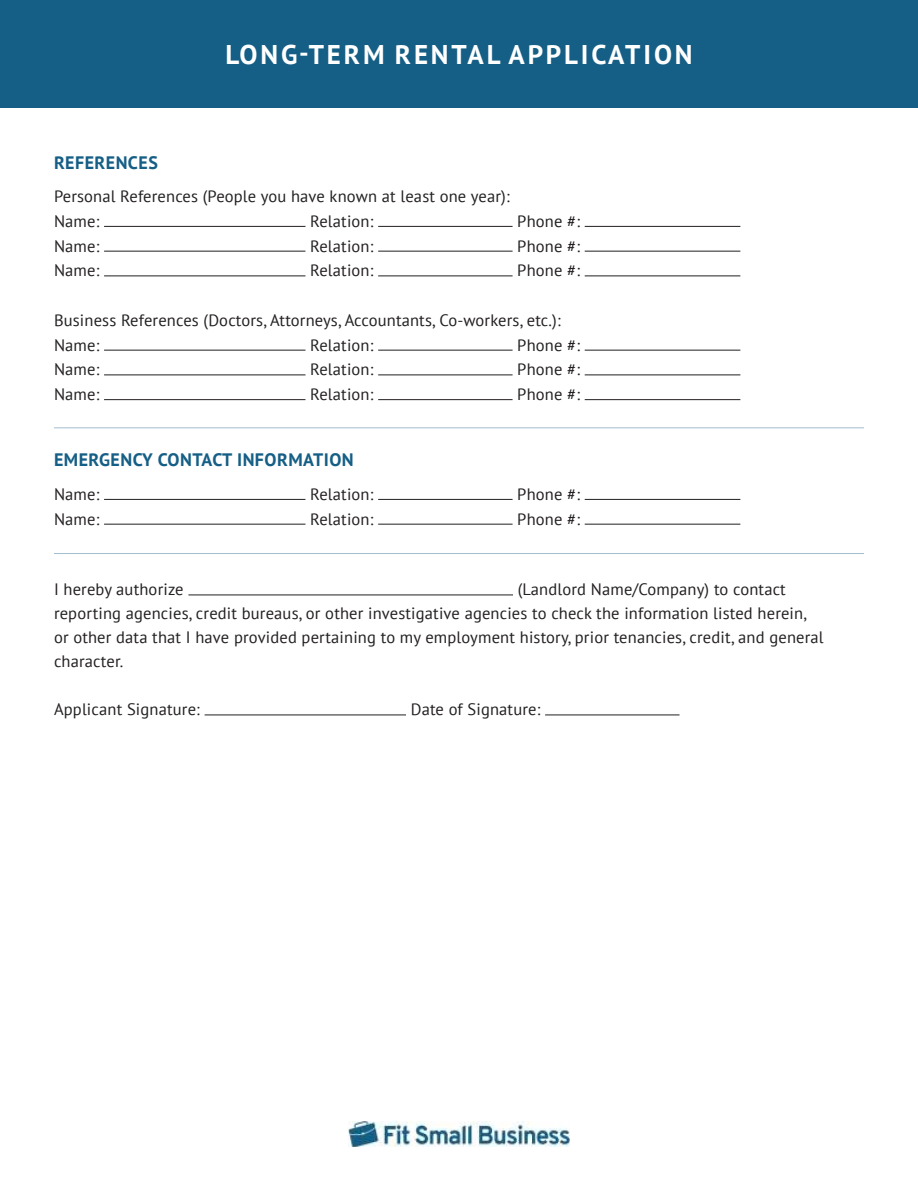
<style>
.page{position:relative;width:918px;height:1188px;background:#fff}
.page>*{position:absolute;margin:0;border:0;box-sizing:border-box;transform-origin:0 0}
.t1{font:700 27px "PT Sans";letter-spacing:.105em;color:#fff}
.t2{font:700 18px "PT Sans";letter-spacing:.025em;color:#155e85}
.t3{font:16.5px/24px "PT Sans";letter-spacing:.01em;color:#231f20}
</style>
<div class="page">
<hr style="left:104px;top:226px;width:201px;height:1px;background:#231f20">
<hr style="left:378px;top:226px;width:135px;height:1px;background:#231f20">
<hr style="left:585px;top:226px;width:155px;height:1px;background:#231f20">
<hr style="left:104px;top:251px;width:201px;height:1px;background:#231f20">
<hr style="left:378px;top:251px;width:135px;height:1px;background:#231f20">
<hr style="left:585px;top:251px;width:155px;height:1px;background:#231f20">
<hr style="left:104px;top:276px;width:201px;height:1px;background:#231f20">
<hr style="left:378px;top:276px;width:135px;height:1px;background:#231f20">
<hr style="left:585px;top:276px;width:155px;height:1px;background:#231f20">
<hr style="left:104px;top:350px;width:201px;height:1px;background:#231f20">
<hr style="left:378px;top:350px;width:135px;height:1px;background:#231f20">
<hr style="left:585px;top:350px;width:155px;height:1px;background:#231f20">
<hr style="left:104px;top:375px;width:201px;height:1px;background:#231f20">
<hr style="left:378px;top:375px;width:135px;height:1px;background:#231f20">
<hr style="left:585px;top:375px;width:155px;height:1px;background:#231f20">
<hr style="left:104px;top:399px;width:201px;height:1px;background:#231f20">
<hr style="left:378px;top:399px;width:135px;height:1px;background:#231f20">
<hr style="left:585px;top:399px;width:155px;height:1px;background:#231f20">
<hr style="left:188px;top:595px;width:325px;height:1px;background:#231f20">
<hr style="left:205px;top:715px;width:201px;height:1px;background:#231f20">
<hr style="left:545px;top:715px;width:135px;height:1px;background:#231f20">
<hr style="left:104px;top:499px;width:201px;height:1px;background:#231f20">
<hr style="left:378px;top:499px;width:135px;height:1px;background:#231f20">
<hr style="left:585px;top:499px;width:155px;height:1px;background:#231f20">
<hr style="left:104px;top:524px;width:201px;height:1px;background:#231f20">
<hr style="left:378px;top:524px;width:135px;height:1px;background:#231f20">
<hr style="left:585px;top:524px;width:155px;height:1px;background:#231f20">
<div style="left:0;top:0;width:918px;height:108px;background:#155e85"></div>
<hr style="left:54px;top:427px;width:810px;height:1px;background:#a1bece">
<hr style="left:54px;top:553px;width:810px;height:1px;background:#a1bece">
<img style="left:349px;top:1121px;width:220px;height:26px">
<p class="t2" style="left:54px;top:152px;width:105px">REFERENCES</p>
<h1 class="t1" style="left:225px;top:39px;width:469px">LONG-TERM RENTAL APPLICATION</h1>
<p class="t3" style="left:54px;top:185px;width:457px;line-height:24.8px">Personal References (People you have known at least one year):<br>Name:</p>
<p class="t3" style="left:310px;top:210px;width:65px">Relation:</p>
<p class="t3" style="left:517px;top:210px;width:64px">Phone #:</p>
<p class="t3" style="left:54px;top:235px;width:47px">Name:</p>
<p class="t3" style="left:310px;top:235px;width:65px">Relation:</p>
<p class="t3" style="left:517px;top:235px;width:64px">Phone #:</p>
<p class="t3" style="left:54px;top:259px;width:47px">Name:</p>
<p class="t3" style="left:310px;top:259px;width:65px">Relation:</p>
<p class="t3" style="left:517px;top:259px;width:64px">Phone #:</p>
<p class="t3" style="left:54px;top:309px;width:508px;line-height:24.8px">Business References (Doctors, Attorneys, Accountants, Co-workers, etc.):<br>Name:</p>
<p class="t3" style="left:310px;top:334px;width:65px">Relation:</p>
<p class="t3" style="left:517px;top:334px;width:64px">Phone #:</p>
<p class="t3" style="left:54px;top:358px;width:47px">Name:</p>
<p class="t3" style="left:310px;top:358px;width:65px">Relation:</p>
<p class="t3" style="left:517px;top:358px;width:64px">Phone #:</p>
<p class="t3" style="left:54px;top:383px;width:47px">Name:</p>
<p class="t3" style="left:310px;top:383px;width:65px">Relation:</p>
<p class="t3" style="left:517px;top:383px;width:64px">Phone #:</p>
<p class="t2" style="left:54px;top:450px;width:301px">EMERGENCY CONTACT INFORMATION</p>
<p class="t3" style="left:54px;top:483px;width:47px">Name:</p>
<p class="t3" style="left:310px;top:483px;width:65px">Relation:</p>
<p class="t3" style="left:517px;top:483px;width:64px">Phone #:</p>
<p class="t3" style="left:54px;top:508px;width:47px">Name:</p>
<p class="t3" style="left:310px;top:508px;width:65px">Relation:</p>
<p class="t3" style="left:517px;top:508px;width:64px">Phone #:</p>
<p class="t3" style="left:54px;top:579px;width:771px;text-indent:464px">(Landlord Name/Company) to contact reporting agencies, credit bureaus, or other investigative agencies to check the information listed herein, or other data that I have provided pertaining to my employment history, prior tenancies, credit, and general character.</p>
<p class="t3" style="left:54px;top:699px;width:147px">Applicant Signature:</p>
<p class="t3" style="left:411px;top:699px;width:131px">Date of Signature:</p>
<p class="t3" style="left:54px;top:579px;width:131px">I hereby authorize</p>
</div>
